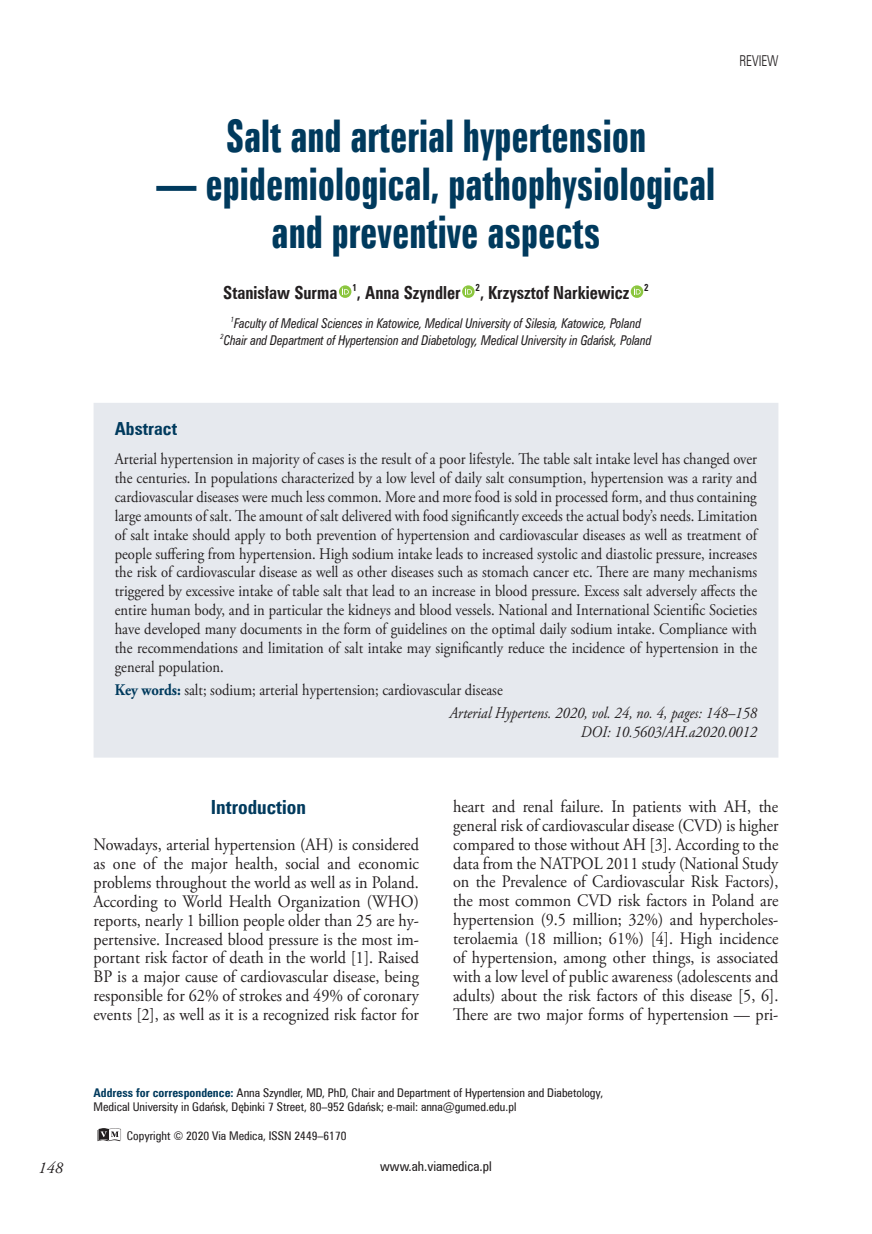
<style>
.page{position:relative;width:872px;height:1234px;background:#fff}
.page>*{position:absolute;margin:0;border:0;box-sizing:border-box;transform-origin:0 0}
.t1{font:700 45px/48px "Zurich X Cn EU";color:#003a5d;text-align:center;scale:.89 1}
.t2{font:700 19.5px "Zurich Cn EU";color:#003a5d}
.t3{font:700 18px "Zurich Cn EU";color:#231f20;scale:.92 1}
.t4{font:700 18px "Zurich Cn EU";color:#003a5d}
.t5{font:17.55px/18.9px "Adobe Garamond Pro";color:#231f20;text-align:justify;scale:.93 1}
.t6{font:italic 16.5px "Adobe Garamond Pro";color:#231f20}
.t7{font:16.2px/18.9px "Adobe Garamond Pro";color:#231f20;text-align:justify;scale:.9 1}
.t8{font:italic 16.2px "Adobe Garamond Pro";color:#231f20;scale:.9 1}
.t9{font:15px "Zurich Lt Cn EU";color:#231f20;scale:.9 1}
.t10{font:italic 13.5px/16.5px "Zurich Cn EU";color:#231f20;text-align:center;scale:.9 1}
.t11{font:13.5px "Zurich Cn EU";color:#231f20}
.t12{font:12px/14.4px "Zurich Cn EU";color:#231f20}
.t13{font:700 9.9px "Zurich Cn EU";color:#231f20;scale:.92 1}
.s1{font-weight:700;color:#003a5d}
.s2{font-style:italic}
</style>
<div class="page">
<div style="left:94px;top:403px;width:684px;height:354px;background:#e6e9ee"></div>
<svg style="left:98px;top:1128px;width:23px;height:12px"></svg>
<svg style="left:339px;top:285px;width:12px;height:13px"></svg>
<svg style="left:342px;top:287px;width:7px;height:7px"></svg>
<svg style="left:462px;top:285px;width:12px;height:13px"></svg>
<svg style="left:465px;top:287px;width:7px;height:7px"></svg>
<svg style="left:631px;top:285px;width:12px;height:13px"></svg>
<svg style="left:634px;top:287px;width:6px;height:7px"></svg>
<h1 class="t1" style="left:226px;top:111px;width:474px">Salt and arterial hypertension</h1>
<h1 class="t1" style="left:157px;top:159px;width:629px">— epidemiological, pathophysiological and preventive aspects</h1>
<p class="t3" style="left:223px;top:281px;width:126px">Stanisław Surma</p>
<p class="t13" style="left:352px;top:281px;width:6px">1</p>
<p class="t3" style="left:357px;top:281px;width:114px">, Anna Szyndler</p>
<p class="t13" style="left:475px;top:281px;width:6px">2</p>
<p class="t3" style="left:480px;top:281px;width:164px">, Krzysztof Narkiewicz</p>
<p class="t13" style="left:644px;top:281px;width:6px">2</p>
<p class="t10" style="left:220px;top:315px;width:480px"><sup>1</sup>Faculty of Medical Sciences in Katowice, Medical University of Silesia, Katowice, Poland<br><sup>2</sup>Chair and Department of Hypertension and Diabetology, Medical University in Gdańsk, Poland</p>
<p class="t9" style="left:739px;top:52px;width:45px">REVIEW</p>
<p class="t4" style="left:115px;top:417px;width:64px">Abstract</p>
<p class="t7" style="left:115px;top:450px;width:715px">Arterial hypertension in majority of cases is the result of a poor lifestyle. The table salt intake level has changed over the centuries. In populations characterized by a low level of daily salt consumption, hypertension was a rarity and cardiovascular diseases were much less common. More and more food is sold in processed form, and thus containing large amounts of salt. The amount of salt delivered with food significantly exceeds the actual body’s needs. Limitation of salt intake should apply to both prevention of hypertension and cardiovascular diseases as well as treatment of people suffering from hypertension. High sodium intake leads to increased systolic and diastolic pressure, increases the risk of cardiovascular disease as well as other diseases such as stomach cancer etc. There are many mechanisms triggered by excessive intake of table salt that lead to an increase in blood pressure. Excess salt adversely affects the entire human body, and in particular the kidneys and blood vessels. National and International Scientific Societies have developed many documents in the form of guidelines on the optimal daily sodium intake. Compliance with the recommendations and limitation of salt intake may significantly reduce the incidence of hypertension in the general population.</p>
<p class="t7" style="left:449px;top:679px;width:343px;line-height:23.1px;text-indent:-335px"><span class="s1">Key words:</span> salt; sodium; arterial hypertension; cardiovascular disease<br><span class="s2">Arterial Hypertens. 2020, vol. 24, no. 4, pages: 148–158</span></p>
<p class="t8" style="left:581px;top:722px;width:197px">DOI: 10.5603/AH.a2020.0012</p>
<p class="t2" style="left:211px;top:794px;width:97px">Introduction</p>
<p class="t5" style="left:94px;top:835px;width:351px">Nowadays, arterial hypertension (AH) is considered as one of the major health, social and economic problems throughout the world as well as in Poland.<br>According to World Health Organization (WHO) reports, nearly 1 billion people older than 25 are hy&shy;pertensive. Increased blood pressure is the most im&shy;portant risk factor of death in the world [1]. Raised BP is a major cause of cardiovascular disease, being responsible for 62% of strokes and 49% of coronary events [2], as well as it is a recognized risk factor for</p>
<p class="t5" style="left:453px;top:797px;width:351px">heart and renal failure. In patients with AH, the general risk of cardiovascular disease (CVD) is higher compared to those without AH [3]. According to the data from the NATPOL 2011 study (National Study on the Prevalence of Cardiovascular Risk Factors), the most common CVD risk factors in Poland are hypertension (9.5 million; 32%) and hypercholes&shy;terolaemia (18 million; 61%) [4]. High incidence of hypertension, among other things, is associated with a low level of public awareness (adolescents and adults) about the risk factors of this disease [5, 6].<br>There are two major forms of hypertension — pri-</p>
<p class="t12" style="left:94px;top:1085px;width:511px"><span class="s1">Address for correspondence:</span> Anna Szyndler, MD, PhD, Chair and Department of Hypertension and Diabetology,<br>Medical University in Gdańsk, Dębinki 7 Street, 80–952 Gdańsk; e-mail: anna@gumed.edu.pl</p>
<p class="t12" style="left:127px;top:1128px;width:221px">Copyright © 2020 Via Medica, ISSN 2449–6170</p>
<p class="t6" style="left:38px;top:1157px;width:26px">148</p>
<p class="t11" style="left:380px;top:1157px;width:113px">www.ah.viamedica.pl</p>
</div>
